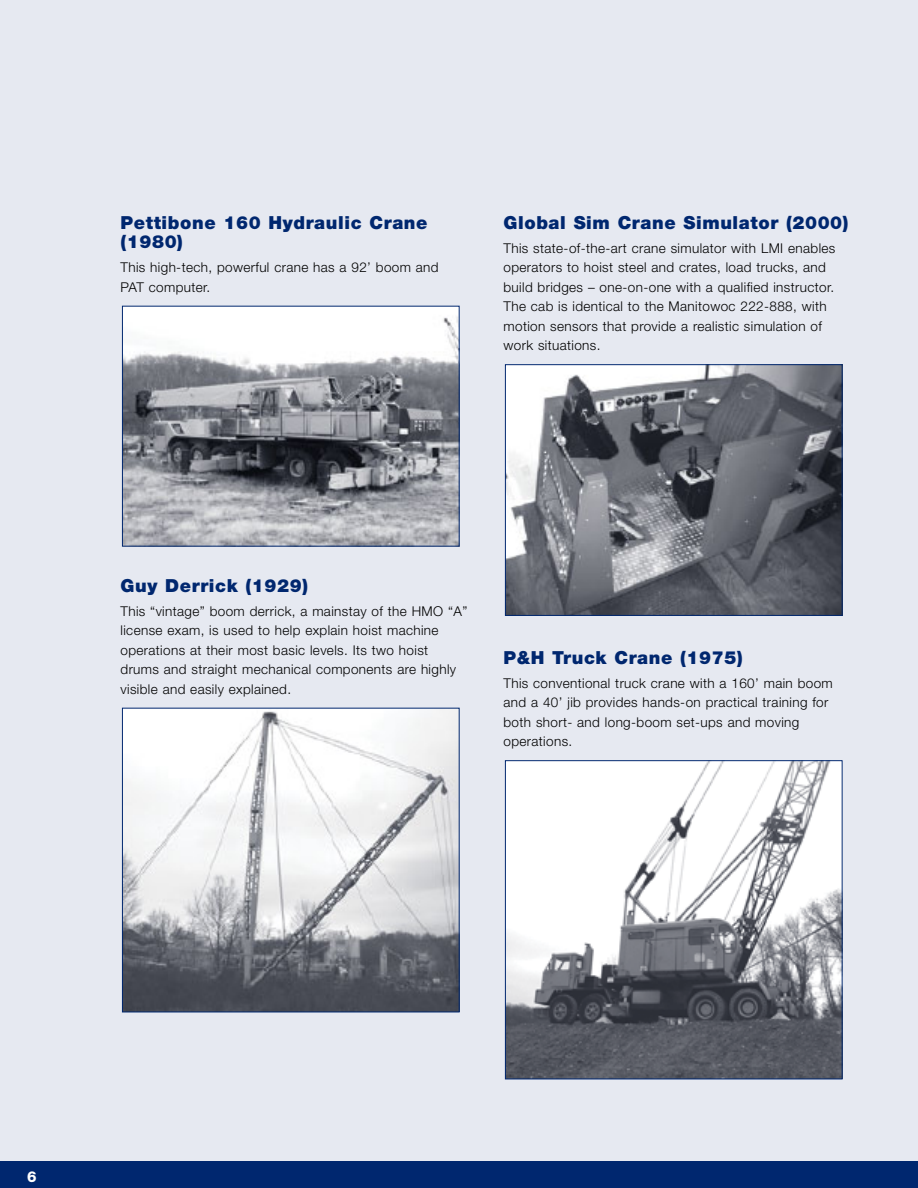
<style>
.page{position:relative;width:918px;height:1188px;background:#e6e9f1}
.page>*{position:absolute;margin:0;border:0;box-sizing:border-box;transform-origin:0 0}
.t1{font:900 18px/19.5px "Helvetica Neue";letter-spacing:.035em;color:#00276f}
.t2{font:800 15px "Helvetica Neue";color:#fff}
.t3{font:300 13.5px/19.5px "Helvetica Neue";letter-spacing:.03em;color:#000}
</style>
<div class="page">
<div style="left:0;top:1161px;width:918px;height:27px;background:#00276f"></div>
<img style="left:507px;top:762px;width:334px;height:315px">
<div style="left:505px;top:760px;width:338px;height:319px;border:1px solid #00276f"></div>
<img style="left:507px;top:366px;width:334px;height:248px">
<div style="left:505px;top:364px;width:338px;height:252px;border:1px solid #00276f"></div>
<img style="left:124px;top:710px;width:334px;height:300px">
<div style="left:122px;top:708px;width:338px;height:304px;border:1px solid #00276f"></div>
<img style="left:124px;top:308px;width:334px;height:237px">
<div style="left:122px;top:306px;width:338px;height:241px;border:1px solid #00276f"></div>
<h1 class="t1" style="left:121px;top:214px;width:309px">Pettibone 160 Hydraulic Crane (1980)</h1>
<p class="t3" style="left:121px;top:258px;width:320px">This high-tech, powerful crane has a 92’ boom and<br>PAT computer.</p>
<h1 class="t1" style="left:504px;top:214px;width:347px">Global Sim Crane Simulator (2000)</h1>
<p class="t3" style="left:504px;top:238px;width:333px">This state-of-the-art crane simulator with LMI enables operators to hoist steel and crates, load trucks, and build bridges – one-on-one with a qualified instructor.<br>The cab is identical to the Manitowoc 222-888, with motion sensors that provide a realistic simulation of work situations.</p>
<h1 class="t1" style="left:121px;top:577px;width:189px">Guy Derrick (1929)</h1>
<p class="t3" style="left:121px;top:601px;width:348px">This “vintage” boom derrick, a mainstay of the HMO “A” license exam, is used to help explain hoist machine operations at their most basic levels. Its two hoist drums and straight mechanical components are highly visible and easily explained.</p>
<h1 class="t1" style="left:504px;top:649px;width:241px">P&amp;H Truck Crane (1975)</h1>
<p class="t3" style="left:504px;top:673px;width:331px">This conventional truck crane with a 160’ main boom and a 40’ jib provides hands-on practical training for both short- and long-boom set-ups and moving operations.</p>
<p class="t2" style="left:27px;top:1171px;width:11px">6</p>
</div>
